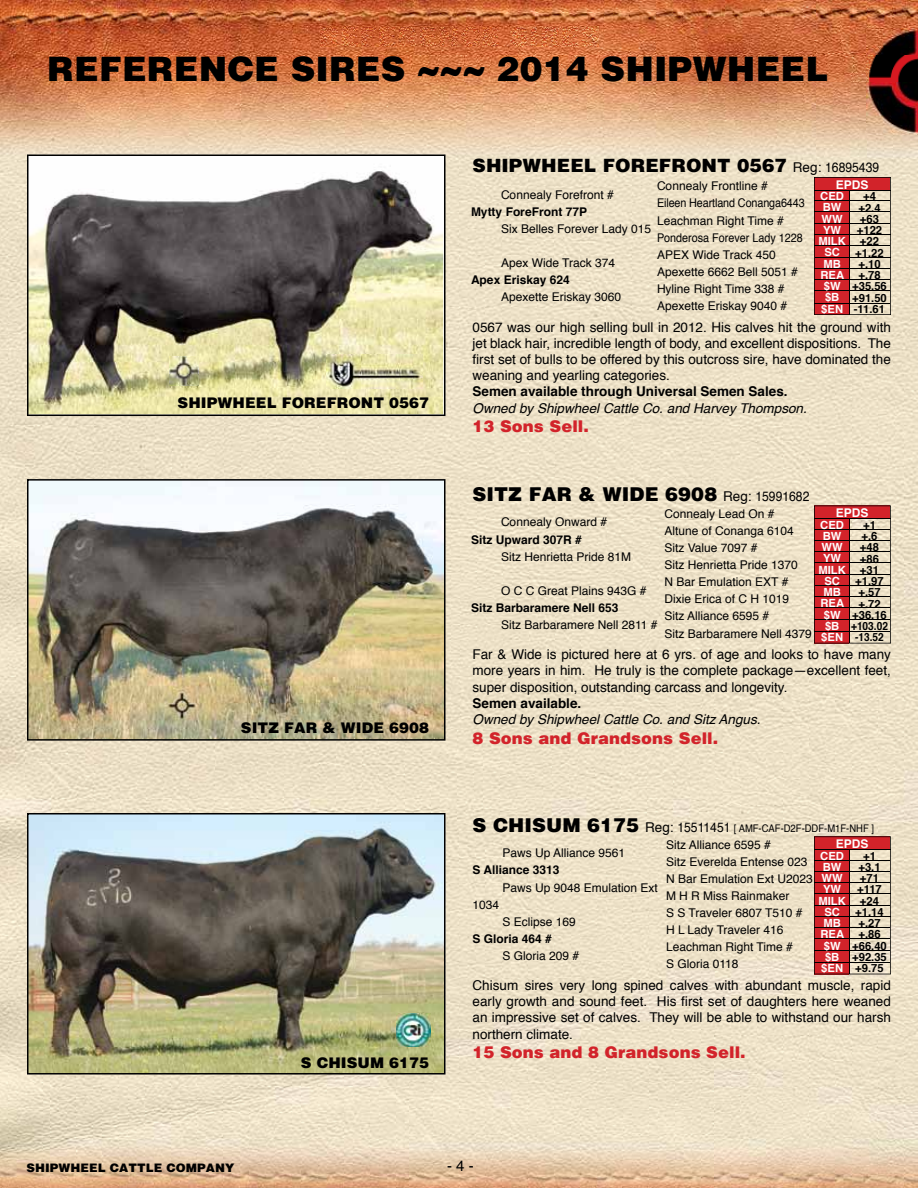
<style>
.page{position:relative;width:918px;height:1188px;background:#fff}
.page>*{position:absolute;margin:0;border:0;box-sizing:border-box;transform-origin:0 0}
.t1{font:900 34.5px "Helvetica";color:#000}
.t2{font:900 19.5px "Helvetica";color:#000}
.t3{font:900 18.75px "Helvetica";color:#000}
.t4{font:900 16.5px "Helvetica";color:#d2232a}
.t5{font:900 15px "Helvetica";color:#000}
.t6{font:15px "Helvetica";color:#000}
.t7{font:13.5px/16.2px "Helvetica";color:#000;text-align:justify}
.t8{font:italic 13.5px "Helvetica";color:#000}
.t9{font:700 13.5px "Helvetica";color:#000}
.t10{font:12px/17.1px "Helvetica";color:#000}
.t11{font:700 12px "Helvetica";color:#000}
.t12{font:12px/17.1px "Helvetica";color:#000;scale:.9 1}
.t13{font:900 12px "Helvetica";color:#000}
.t14{font:700 12px "Helvetica";color:#fff}
.t15{font:700 11.25px/11.2px "Helvetica";color:#000;text-align:center}
.t16{font:700 11.25px/11.2px "Helvetica";color:#fff;text-align:center}
.t17{font:10.5px "Helvetica";color:#000;scale:.9 1}
.s1{font-weight:400;font-size:13.5px}
.s2{font-weight:900;font-size:19.5px}
.s3{font-size:13.5px}
</style>
<div class="page">
<img style="left:0;top:374px;width:714px;height:457px">
<img style="left:714px;top:374px;width:204px;height:814px">
<img style="left:0;top:831px;width:51px;height:357px">
<img style="left:408px;top:831px;width:307px;height:357px">
<img style="left:51px;top:1075px;width:357px;height:113px">
<img style="left:0;top:0;width:816px;height:160px">
<img style="left:816px;top:0;width:101px;height:53px">
<img style="left:816px;top:53px;width:51px;height:321px">
<img style="left:867px;top:134px;width:51px;height:240px">
<img style="left:0;top:160px;width:27px;height:214px">
<img style="left:446px;top:160px;width:371px;height:214px">
<img style="left:321px;top:27px;width:277px;height:20px">
<img style="left:50px;top:56px;width:816px;height:26px">
<img style="left:27px;top:479px;width:419px;height:262px">
<img style="left:27px;top:813px;width:419px;height:262px">
<svg style="left:27px;top:155px;width:419px;height:261px"></svg>
<svg style="left:814px;top:177px;width:77px;height:138px;background:#c47068"></svg>
<svg style="left:814px;top:506px;width:77px;height:138px;background:#c47068"></svg>
<svg style="left:814px;top:836px;width:77px;height:138px;background:#c57069"></svg>
<img style="left:917px;top:0;width:1px;height:371px">
<img style="left:866px;top:28px;width:51px;height:28px">
<img style="left:866px;top:56px;width:51px;height:78px">
<img style="left:917px;top:82px;width:1px;height:52px">
<svg style="left:917px;top:28px;width:1px;height:54px"></svg>
<img style="left:396px;top:1013px;width:34px;height:34px">
<img style="left:169px;top:356px;width:29px;height:29px">
<img style="left:327px;top:355px;width:96px;height:34px">
<h1 class="t1" style="left:47px;top:48px;width:783px">REFERENCE SIRES ~~~ 2014 SHIPWHEEL</h1>
<h3 class="t3" style="left:472px;top:154px;width:408px">SHIPWHEEL FOREFRONT 0567 <span class="s1">Reg: 16895439</span></h3>
<p class="t5" style="left:178px;top:394px;width:253px">SHIPWHEEL FOREFRONT 0567</p>
<p class="t5" style="left:241px;top:718px;width:190px">SITZ FAR &amp; WIDE 6908</p>
<p class="t5" style="left:301px;top:1054px;width:130px">S CHISUM 6175</p>
<p class="t10" style="left:657px;top:178px;width:112px">Connealy Frontline #</p>
<p class="t10" style="left:501px;top:186px;width:114px">Connealy Forefront #</p>
<p class="t12" style="left:657px;top:195px;width:166px">Eileen Heartland Conanga6443</p>
<p class="t11" style="left:471px;top:202px;width:118px">Mytty ForeFront 77P</p>
<p class="t10" style="left:657px;top:212px;width:128px">Leachman Right Time #</p>
<p class="t10" style="left:501px;top:221px;width:152px">Six Belles Forever Lady 015</p>
<p class="t12" style="left:657px;top:229px;width:164px">Ponderosa Forever Lady 1228<br>APEX Wide Track 450</p>
<p class="t10" style="left:501px;top:255px;width:116px">Apex Wide Track 374</p>
<p class="t10" style="left:657px;top:263px;width:142px">Apexette 6662 Bell 5051 #</p>
<p class="t11" style="left:471px;top:270px;width:100px">Apex Eriskay 624</p>
<p class="t10" style="left:657px;top:281px;width:129px">Hyline Right Time 338 #</p>
<p class="t10" style="left:501px;top:289px;width:122px">Apexette Eriskay 3060</p>
<p class="t10" style="left:657px;top:298px;width:132px">Apexette Eriskay 9040 #</p>
<p class="t14" style="left:836px;top:175px;width:34px">EPDS</p>
<p class="t16" style="left:818px;top:191px;width:29px">CED<br>BW<br>WW<br>YW<br>MILK<br>SC<br>MB<br>REA $W $B $EN</p>
<p class="t15" style="left:852px;top:191px;width:36px">+4 +2.4 +63 +122 +22 +1.22 +.10 +.78 +35.56 +91.50 -11.61</p>
<p class="t7" style="left:472px;top:319px;width:420px">0567 was our high selling bull in 2012. His calves hit the ground with jet black hair, incredible length of body, and excellent dispositions. The first set of bulls to be offered by this outcross sire, have dominated the weaning and yearling categories.</p>
<p class="t9" style="left:472px;top:381px;width:317px">Semen available through Universal Semen Sales.</p>
<p class="t8" style="left:472px;top:397px;width:336px">Owned by Shipwheel Cattle Co. and Harvey Thompson.</p>
<h3 class="t4" style="left:472px;top:417px;width:118px">13 Sons Sell.</h3>
<h2 class="t2" style="left:472px;top:482px;width:338px">SITZ FAR &amp; WIDE 6908 <span class="s1">Reg: 15991682</span></h2>
<p class="t14" style="left:836px;top:503px;width:34px">EPDS</p>
<p class="t16" style="left:818px;top:519px;width:29px">CED<br>BW<br>WW<br>YW<br>MILK<br>SC<br>MB<br>REA $W $B $EN</p>
<p class="t15" style="left:851px;top:519px;width:38px">+1<br>+.6 +48 +86 +31 +1.97 +.57 +.72 +36.16 +103.02 -13.52</p>
<p class="t10" style="left:664px;top:506px;width:112px">Connealy Lead On #</p>
<p class="t10" style="left:501px;top:514px;width:108px">Connealy Onward #</p>
<p class="t10" style="left:664px;top:523px;width:131px">Altune of Conanga 6104</p>
<p class="t11" style="left:471px;top:530px;width:112px">Sitz Upward 307R #</p>
<p class="t10" style="left:664px;top:540px;width:95px">Sitz Value 7097 #</p>
<p class="t10" style="left:501px;top:548px;width:132px">Sitz Henrietta Pride 81M</p>
<p class="t10" style="left:664px;top:557px;width:135px">Sitz Henrietta Pride 1370<br>N Bar Emulation EXT #</p>
<p class="t10" style="left:501px;top:582px;width:147px">O C C Great Plains 943G #</p>
<p class="t10" style="left:664px;top:591px;width:126px">Dixie Erica of C H 1019</p>
<p class="t11" style="left:471px;top:598px;width:149px">Sitz Barbaramere Nell 653</p>
<p class="t10" style="left:664px;top:608px;width:106px">Sitz Alliance 6595 #</p>
<p class="t10" style="left:501px;top:617px;width:158px">Sitz Barbaramere Nell 2811 #</p>
<p class="t10" style="left:664px;top:625px;width:149px">Sitz Barbaramere Nell 4379</p>
<p class="t7" style="left:472px;top:647px;width:420px">Far &amp; Wide is pictured here at 6 yrs. of age and looks to have many more years in him. He truly is the complete package—excellent feet, super disposition, outstanding carcass and longevity.</p>
<p class="t9" style="left:472px;top:692px;width:110px">Semen available.</p>
<p class="t8" style="left:472px;top:709px;width:290px">Owned by Shipwheel Cattle Co. and Sitz Angus.</p>
<h3 class="t4" style="left:472px;top:728px;width:247px">8 Sons and Grandsons Sell.</h3>
<p class="t17" style="left:472px;top:820px;width:448px"><span class="s2">S CHISUM 6175</span> <span class="s3">Reg: 15511451</span> [ AMF-CAF-D2F-DDF-M1F-NHF ]</p>
<p class="t10" style="left:502px;top:845px;width:124px">Paws Up Alliance 9561</p>
<p class="t11" style="left:472px;top:861px;width:88px">S Alliance 3313</p>
<p class="t10" style="left:502px;top:879px;width:157px">Paws Up 9048 Emulation Ext</p>
<p class="t10" style="left:472px;top:896px;width:28px">1034</p>
<p class="t10" style="left:502px;top:913px;width:75px">S Eclipse 169</p>
<p class="t11" style="left:472px;top:929px;width:81px">S Gloria 464 #</p>
<p class="t10" style="left:502px;top:948px;width:78px">S Gloria 209 #</p>
<p class="t14" style="left:836px;top:834px;width:34px">EPDS</p>
<p class="t16" style="left:818px;top:850px;width:29px">CED<br>BW<br>WW<br>YW<br>MILK<br>SC<br>MB<br>REA $W $B $EN</p>
<p class="t15" style="left:852px;top:850px;width:36px">+1 +3.1 +71 +117 +24 +1.14 +.27 +.86 +66.40 +92.35 +9.75</p>
<p class="t10" style="left:666px;top:836px;width:106px">Sitz Alliance 6595 #</p>
<p class="t10" style="left:666px;top:854px;width:143px">Sitz Everelda Entense 023</p>
<p class="t10" style="left:666px;top:871px;width:148px">N Bar Emulation Ext U2023</p>
<p class="t10" style="left:666px;top:888px;width:125px">M H R Miss Rainmaker</p>
<p class="t10" style="left:666px;top:905px;width:138px">S S Traveler 6807 T510 #</p>
<p class="t10" style="left:666px;top:922px;width:119px">H L Lady Traveler 416</p>
<p class="t10" style="left:666px;top:939px;width:128px">Leachman Right Time #</p>
<p class="t10" style="left:666px;top:956px;width:74px">S Gloria 0118</p>
<p class="t7" style="left:472px;top:978px;width:420px">Chisum sires very long spined calves with abundant muscle, rapid early growth and sound feet. His first set of daughters here weaned an impressive set of calves. They will be able to withstand our harsh northern climate.</p>
<h3 class="t4" style="left:472px;top:1043px;width:275px">15 Sons and 8 Grandsons Sell.</h3>
<p class="t13" style="left:26px;top:1161px;width:209px">SHIPWHEEL CATTLE COMPANY</p>
<p class="t6" style="left:447px;top:1154px;width:28px">- 4 -</p>
</div>
